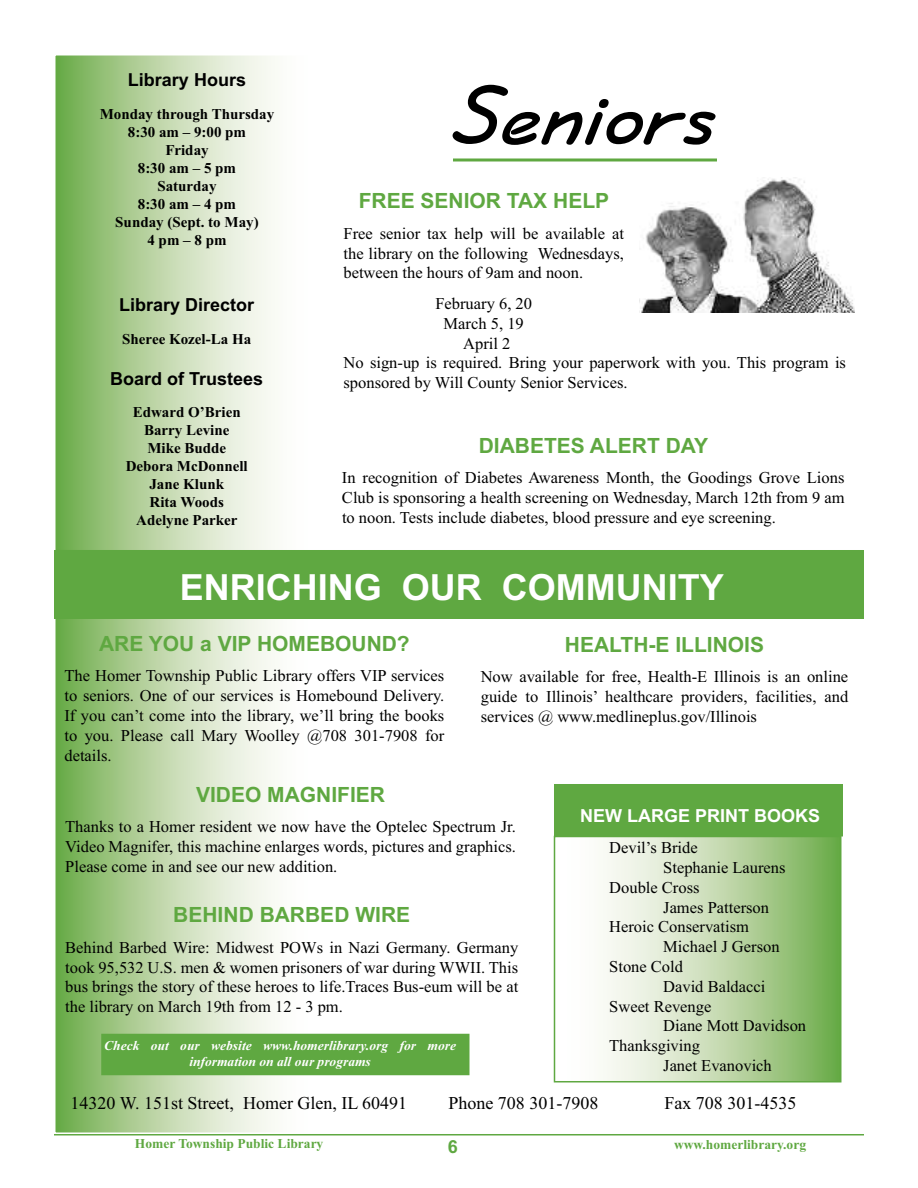
<style>
.page{position:relative;width:918px;height:1188px;background:#fff}
.page>*{position:absolute;margin:0;border:0;box-sizing:border-box;transform-origin:0 0}
.t1{font:italic 800 90px "Short Hand";color:#000}
.t2{font:700 36px "Arial";color:#fff}
.t3{font:700 21px "Arial";color:#5fa841}
.t4{font:18px "Times New Roman";color:#000}
.t5{font:700 18px "Arial";color:#000}
.t6{font:700 18px "Arial";color:#fff}
.t7{font:700 18px "Arial";color:#5fa841}
.t8{font:16.5px/19.8px "Times New Roman";color:#000;text-align:justify}
.t9{font:700 15px/18px "Times New Roman";color:#000;text-align:center}
.t10{font:italic 700 13.5px/16.2px "Times New Roman";color:#fff;text-align:center}
.t11{font:700 13.5px "Times New Roman";color:#5fa841}
</style>
<div class="page">
<svg style="left:56px;top:56px;width:261px;height:1076px"></svg>
<div style="left:55px;top:551px;width:808px;height:67px;background:#5fa841"></div>
<div style="left:54px;top:550px;width:810px;height:69px;border:1px solid #5fa841"></div>
<hr style="left:54px;top:1134px;width:810px;height:1px;background:#5fa841">
<img style="left:639px;top:179px;width:216px;height:134px">
<hr style="left:453px;top:158px;width:264px;height:3px;background:#5fa841">
<svg style="left:603px;top:838px;width:236px;height:242px;background:#bdd7aa"></svg>
<div style="left:554px;top:836px;width:287px;height:246px;border:1px solid #5fa841"></div>
<div style="left:555px;top:785px;width:287px;height:51px;background:#5fa841"></div>
<div style="left:554px;top:784px;width:289px;height:52px;border:1px solid #5fa841"></div>
<div style="left:102px;top:1034px;width:367px;height:40px;background:#5fa841"></div>
<div style="left:101px;top:1034px;width:369px;height:41px;border:1px solid #5fa841"></div>
<p class="t5" style="left:128px;top:73px;width:120px">Library Hours</p>
<p class="t9" style="left:100px;top:106px;width:176px">Monday through Thursday<br>8:30 am – 9:00 pm<br>Friday<br>8:30 am – 5 pm<br>Saturday<br>8:30 am – 4 pm<br>Sunday (Sept. to May)<br>4 pm – 8 pm</p>
<p class="t5" style="left:119px;top:298px;width:137px">Library Director</p>
<p class="t9" style="left:122px;top:331px;width:130px">Sheree Kozel-La Ha</p>
<p class="t5" style="left:110px;top:372px;width:155px">Board of Trustees</p>
<p class="t9" style="left:126px;top:405px;width:124px">Edward O’Brien<br>Barry Levine<br>Mike Budde<br>Debora McDonnell<br>Jane Klunk<br>Rita Woods<br>Adelyne Parker</p>
<h1 class="t1" style="left:450px;top:60px;width:266px">Seniors</h1>
<p class="t3" style="left:359px;top:193px;width:252px">FREE SENIOR TAX HELP</p>
<p class="t8" style="left:343px;top:225px;width:282px">Free senior tax help will be available at the library on the following Wednesdays, between the hours of 9am and noon.</p>
<p class="t8" style="left:435px;top:295px;width:98px">February 6, 20</p>
<p class="t8" style="left:444px;top:315px;width:82px">March 5, 19</p>
<p class="t8" style="left:463px;top:335px;width:49px">April 2</p>
<p class="t8" style="left:343px;top:354px;width:504px">No sign-up is required. Bring your paperwork with you. This program is</p>
<p class="t8" style="left:343px;top:374px;width:286px">sponsored by Will County Senior Services.</p>
<p class="t3" style="left:479px;top:437px;width:231px">DIABETES ALERT DAY</p>
<p class="t8" style="left:342px;top:469px;width:504px">In recognition of Diabetes Awareness Month, the Goodings Grove Lions Club is sponsoring a health screening on Wednesday, March 12th from 9 am to noon. Tests include diabetes, blood pressure and eye screening.</p>
<h2 class="t2" style="left:180px;top:573px;width:545px">ENRICHING OUR COMMUNITY</h2>
<p class="t3" style="left:99px;top:635px;width:312px">ARE YOU a VIP HOMEBOUND?</p>
<p class="t8" style="left:64px;top:667px;width:381px">The Homer Township Public Library offers VIP services to seniors. One of our services is Homebound Delivery.<br>If you can’t come into the library, we’ll bring the books to you. Please call Mary Woolley @708 301-7908 for details.</p>
<p class="t3" style="left:565px;top:636px;width:201px">HEALTH-E ILLINOIS</p>
<p class="t8" style="left:481px;top:668px;width:369px">Now available for free, Health-E Illinois is an online guide to Illinois’ healthcare providers, facilities, and services @ www.medlineplus.gov/Illinois</p>
<p class="t3" style="left:196px;top:786px;width:191px">VIDEO MAGNIFIER</p>
<p class="t8" style="left:65px;top:818px;width:452px">Thanks to a Homer resident we now have the Optelec Spectrum Jr.<br>Video Magnifer, this machine enlarges words, pictures and graphics.<br>Please come in and see our new addition.</p>
<p class="t3" style="left:173px;top:907px;width:238px">BEHIND BARBED WIRE</p>
<p class="t8" style="left:65px;top:939px;width:455px">Behind Barbed Wire: Midwest POWs in Nazi Germany. Germany took 95,532 U.S. men &amp; women prisoners of war during WWII. This bus brings the story of these heroes to life.Traces Bus-eum will be at the library on March 19th from 12 - 3 pm.</p>
<p class="t10" style="left:104px;top:1038px;width:353px">Check out our website www.homerlibrary.org for more information on all our programs</p>
<p class="t6" style="left:580px;top:809px;width:242px">NEW LARGE PRINT BOOKS</p>
<p class="t8" style="left:609px;top:839px;width:90px">Devil’s Bride</p>
<p class="t8" style="left:663px;top:859px;width:124px">Stephanie Laurens</p>
<p class="t8" style="left:609px;top:879px;width:92px">Double Cross</p>
<p class="t8" style="left:663px;top:899px;width:107px">James Patterson</p>
<p class="t8" style="left:609px;top:918px;width:141px">Heroic Conservatism</p>
<p class="t8" style="left:663px;top:938px;width:118px">Michael J Gerson</p>
<p class="t8" style="left:609px;top:958px;width:75px">Stone Cold</p>
<p class="t8" style="left:663px;top:978px;width:104px">David Baldacci</p>
<p class="t8" style="left:609px;top:998px;width:104px">Sweet Revenge</p>
<p class="t8" style="left:663px;top:1017px;width:144px">Diane Mott Davidson</p>
<p class="t8" style="left:609px;top:1037px;width:92px">Thanksgiving</p>
<p class="t8" style="left:663px;top:1057px;width:110px">Janet Evanovich</p>
<p class="t4" style="left:71px;top:1097px;width:338px">14320 W. 151st Street, Homer Glen, IL 60491</p>
<p class="t4" style="left:448px;top:1097px;width:151px">Phone 708 301-7908</p>
<p class="t4" style="left:664px;top:1097px;width:133px">Fax 708 301-4535</p>
<p class="t11" style="left:135px;top:1138px;width:190px">Homer Township Public Library</p>
<p class="t11" style="left:674px;top:1140px;width:133px">www.homerlibrary.org</p>
<p class="t7" style="left:448px;top:1140px;width:12px">6</p>
</div>
